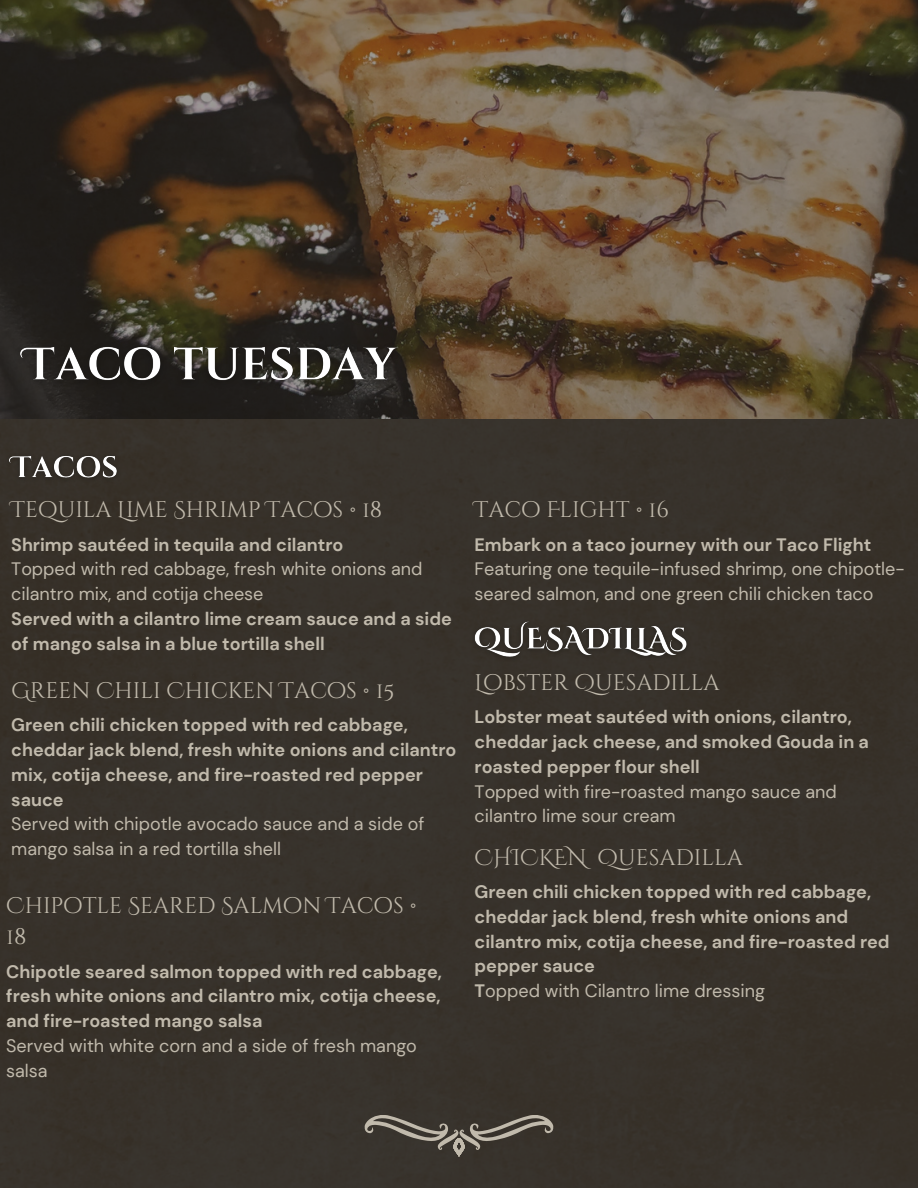
<style>
.page{position:relative;width:918px;height:1188px;background:#fff}
.page>*{position:absolute;margin:0;border:0;box-sizing:border-box;transform-origin:0 0}
.t1{font:22.5px/31.3px "Cinzel Decorative";color:#c1baac}
.t2{font:700 18px/24.8px "DM Sans";color:#c1baac}
.t3{font:18px/24.8px "DM Sans";color:#c1baac}
.s1{font-weight:700}
</style>
<div class="page">
<div style="left:0;top:419px;width:918px;height:769px;background:#37322b"></div>
<img style="left:0;top:0;width:918px;height:419px">
<svg style="left:364px;top:1115px;width:189px;height:41px;background:#554f47"></svg>
<img style="left:8px;top:335px;width:402px;height:61px">
<img style="left:1px;top:447px;width:124px;height:42px">
<img style="left:467px;top:614px;width:228px;height:53px">
<p class="t1" style="left:11px;top:495px;width:373px">TEQUILA LIME SHRIMP TACOS • 18</p>
<h4 class="t2" style="left:11px;top:532px;width:334px">Shrimp sautéed in tequila and cilantro</h4>
<p class="t3" style="left:11px;top:557px;width:413px">Topped with red cabbage, fresh white onions and cilantro mix, and cotija cheese</p>
<p class="t2" style="left:11px;top:606px;width:442px">Served with a cilantro lime cream sauce and a side of mango salsa in a blue tortilla shell</p>
<p class="t1" style="left:11px;top:676px;width:385px">GREEN CHILI CHICKEN TACOS • 15</p>
<h4 class="t2" style="left:11px;top:713px;width:447px">Green chili chicken topped with red cabbage, cheddar jack blend, fresh white onions and cilantro mix, cotija cheese, and fire-roasted red pepper sauce</h4>
<p class="t3" style="left:11px;top:812px;width:415px">Served with chipotle avocado sauce and a side of mango salsa in a red tortilla shell</p>
<p class="t1" style="left:6px;top:890px;width:412px">CHIPOTLE SEARED SALMON TACOS •<br>18</p>
<h4 class="t2" style="left:6px;top:959px;width:437px;text-align:justify">Chipotle seared salmon topped with red cabbage, fresh white onions and cilantro mix, cotija cheese, and fire-roasted mango salsa</h4>
<p class="t3" style="left:6px;top:1033px;width:412px">Served with white corn and a side of fresh mango salsa</p>
<p class="t1" style="left:475px;top:495px;width:196px">TACO FLIGHT • 16</p>
<h4 class="t2" style="left:475px;top:532px;width:398px">Embark on a taco journey with our Taco Flight</h4>
<p class="t3" style="left:475px;top:557px;width:432px">Featuring one tequile-infused shrimp, one chipotle&shy;seared salmon, and one green chili chicken taco</p>
<p class="t1" style="left:475px;top:667px;width:246px">LOBSTER QUESADILLA</p>
<h4 class="t2" style="left:475px;top:705px;width:396px">Lobster meat sautéed with onions, cilantro, cheddar jack cheese, and smoked Gouda in a roasted pepper flour shell</h4>
<p class="t3" style="left:475px;top:779px;width:364px">Topped with fire-roasted mango sauce and cilantro lime sour cream</p>
<p class="t1" style="left:475px;top:842px;width:270px">CHICKEN QUESADILLA</p>
<h4 class="t2" style="left:475px;top:880px;width:417px">Green chili chicken topped with red cabbage, cheddar jack blend, fresh white onions and cilantro mix, cotija cheese, and fire-roasted red pepper sauce</h4>
<p class="t3" style="left:475px;top:979px;width:292px"><span class="s1">T</span>opped with Cilantro lime dressing</p>
</div>
